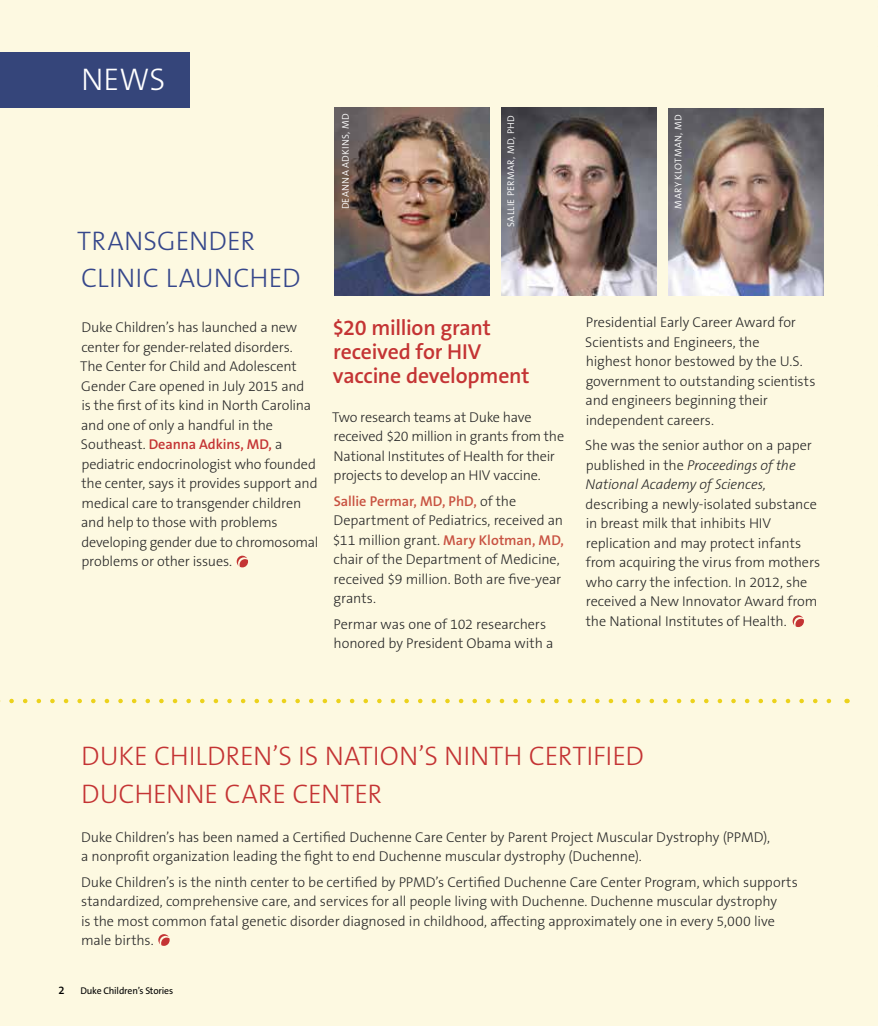
<style>
.page{position:relative;width:878px;height:1026px;background:#fdf9e1}
.page>*{position:absolute;margin:0;border:0;box-sizing:border-box;transform-origin:0 0}
.t1{font:300 31.5px "The Sans B W3";color:#fff}
.t2{font:300 27px/38.2px "The Sans B W3";letter-spacing:-.005em;color:#c43434}
.t3{font:300 27px/36.8px "The Sans B W3";letter-spacing:.005em;color:#36478b}
.t4{font:600 21.75px/24px "The Sans B W6";letter-spacing:-.01em;color:#c43434}
.t5{font:300 14.25px/19.5px "The Sans B W3";letter-spacing:-.01em;color:#292929}
.t6{font:600 14.25px "The Sans B W6";letter-spacing:-.01em;color:#c43434}
.t7{font:600 14.25px "The Sans B W6";letter-spacing:-.005em;color:#c85241}
.t8{font:600 11.25px "The Sans B W6";color:#000}
.t9{font:300 9.75px "The Sans B W4";letter-spacing:.03em;color:#fff}
.t10{font:9.75px "The Sans B W5 Plain";letter-spacing:-.015em;color:#000}
.s1{font-family:"The Sans B W3";font-weight:300;color:#292929}
.s2{font-family:"The Sans B W6";font-weight:600;color:#c85241}
.s3{font-style:italic}
</style>
<div class="page">
<img style="left:334px;top:108px;width:156px;height:188px">
<img style="left:501px;top:108px;width:155px;height:188px">
<img style="left:668px;top:108px;width:156px;height:188px">
<svg style="left:0;top:699px;width:832px;height:4px"></svg>
<div style="left:0;top:52px;width:189px;height:56px;background:#35457a"></div>
<svg style="left:237px;top:556px;width:11px;height:11px"></svg>
<svg style="left:792px;top:615px;width:12px;height:12px"></svg>
<svg style="left:158px;top:934px;width:12px;height:12px"></svg>
<h1 class="t1" style="left:81px;top:59px;width:85px">NEWS</h1>
<h2 class="t3" style="left:77px;top:222px;width:225px">TRANSGENDER<br>CLINIC LAUNCHED</h2>
<p class="t5" style="left:80px;top:318px;width:232px">Duke Children’s has launched a new center for gender-related disorders.<br>The Center for Child and Adolescent Gender Care opened in July 2015 and is the first of its kind in North Carolina and one of only a handful in the</p>
<p class="t6" style="left:81px;top:435px;width:203px"><span class="s1">Southeast.</span> Deanna Adkins, MD, <span class="s1">a</span></p>
<p class="t5" style="left:81px;top:454px;width:239px">pediatric endocrinologist who founded the center, says it provides support and medical care to transgender children and help to those with problems developing gender due to chromosomal problems or other issues.</p>
<p class="t9" style="left:339px;top:209px;width:97px;rotate:-90deg">DEANNA ADKINS, MD</p>
<p class="t9" style="left:504px;top:227px;width:113px;rotate:-90deg">SALLIE PERMAR, MD, PHD</p>
<p class="t9" style="left:672px;top:209px;width:95px;rotate:-90deg">MARY KLOTMAN, MD</p>
<h3 class="t4" style="left:332px;top:316px;width:199px">$20 million grant received for HIV vaccine development</h3>
<p class="t5" style="left:332px;top:407px;width:233px">Two research teams at Duke have received $20 million in grants from the National Institutes of Health for their projects to develop an HIV vaccine.</p>
<p class="t7" style="left:334px;top:492px;width:184px">Sallie Permar, MD, PhD, <span class="s1">of the</span></p>
<p class="t5" style="left:333px;top:511px;width:233px">Department of Pediatrics, received an $11 million grant. <span class="s2">Mary Klotman, MD, </span>chair of the Department of Medicine, received $9 million. Both are five-year grants.</p>
<p class="t5" style="left:333px;top:614px;width:221px">Permar was one of 102 researchers honored by President Obama with a</p>
<p class="t5" style="left:585px;top:313px;width:232px">Presidential Early Career Award for<br>Scientists and Engineers, the<br>highest honor bestowed by the U.S. government to outstanding scientists and engineers beginning their independent careers.</p>
<p class="t5" style="left:585px;top:436px;width:228px">She was the senior author on a paper published in the <span class="s3">Proceedings of the<br>National Academy of Sciences,</span></p>
<p class="t5" style="left:585px;top:494px;width:236px">describing a newly-isolated substance in breast milk that inhibits HIV replication and may protect infants from acquiring the virus from mothers who carry the infection. In 2012, she received a New Innovator Award from the National Institutes of Health.</p>
<h2 class="t2" style="left:81px;top:737px;width:564px">DUKE CHILDREN’S IS NATION’S NINTH CERTIFIED<br>DUCHENNE CARE CENTER</h2>
<p class="t5" style="left:81px;top:827px;width:690px">Duke Children’s has been named a Certified Duchenne Care Center by Parent Project Muscular Dystrophy (PPMD), a nonprofit organization leading the fight to end Duchenne muscular dystrophy (Duchenne).</p>
<p class="t5" style="left:81px;top:872px;width:718px">Duke Children’s is the ninth center to be certified by PPMD’s Certified Duchenne Care Center Program, which supports standardized, comprehensive care, and services for all people living with Duchenne. Duchenne muscular dystrophy<br>is the most common fatal genetic disorder diagnosed in childhood, affecting approximately one in every 5,000 live male births.</p>
<p class="t8" style="left:58px;top:983px;width:8px">2</p>
<p class="t10" style="left:80px;top:985px;width:94px">Duke Children’s Stories</p>
</div>
